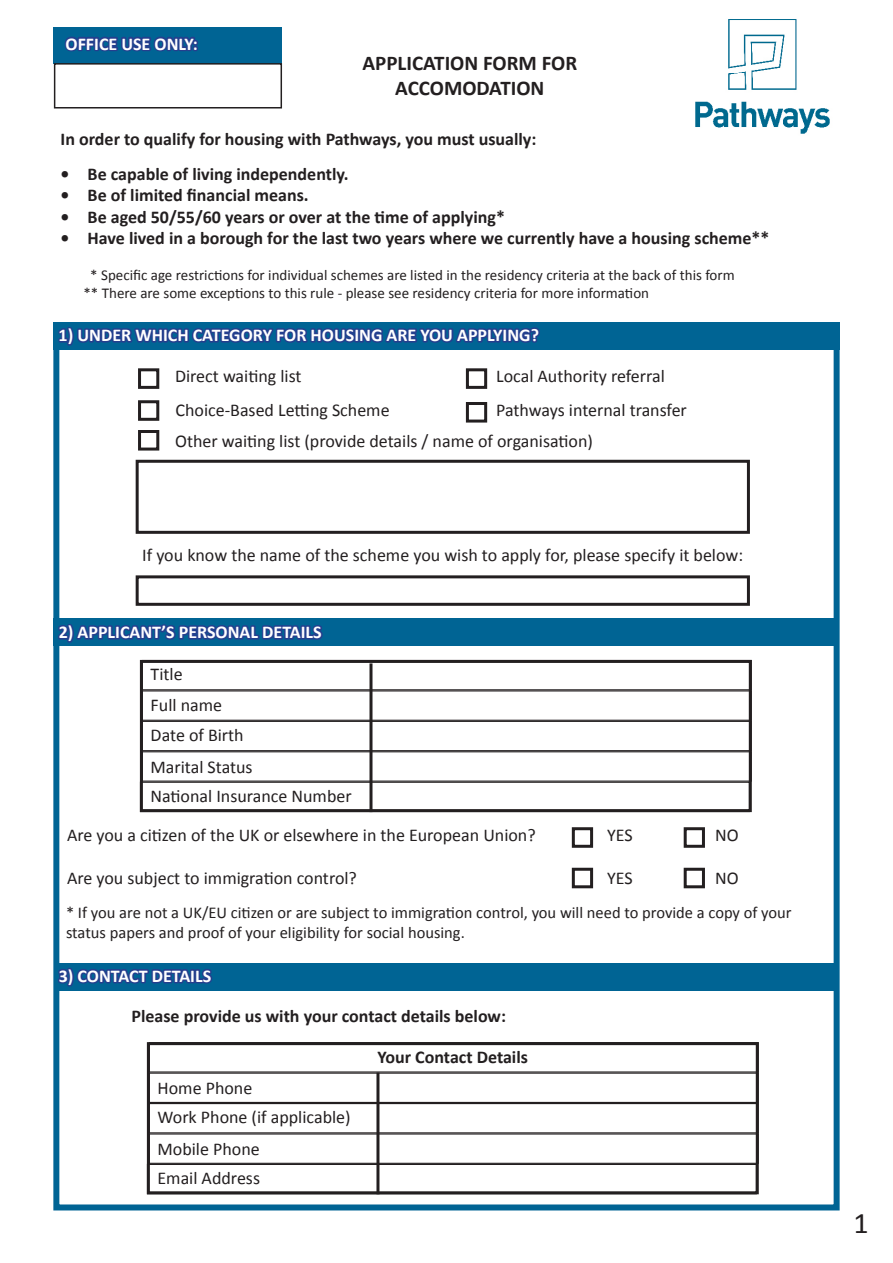
<style>
.page{position:relative;width:893px;height:1263px;background:#fff}
.page>*{position:absolute;margin:0;border:0;box-sizing:border-box;transform-origin:0 0}
.t1{font:30px "Calibri";color:#231f20}
.t2{font:700 21px "Calibri";color:#231f20}
.t3{font:18px "Calibri";color:#231f20}
.t4{font:700 18px "Calibri";color:#231f20}
.t5{font:700 18px "Calibri";color:#fff}
.t6{font:16.5px/19.8px "Calibri";color:#231f20}
.t7{font:15px "Calibri";color:#231f20}
</style>
<div class="page">
<div style="left:53px;top:330px;width:787px;height:880px;border:6px solid #006494"></div>
<div style="left:54px;top:322px;width:786px;height:28px;background:#006494"></div>
<svg style="left:57px;top:327px;width:485px;height:167px"></svg>
<img style="left:695px;top:19px;width:135px;height:115px">
<div style="left:54px;top:27px;width:228px;height:36px;background:#006494"></div>
<div style="left:54px;top:63px;width:228px;height:45px;border:2px solid #231f20"></div>
<svg style="left:64px;top:36px;width:134px;height:16px"></svg>
<div style="left:54px;top:618px;width:783px;height:28px;background:#006494"></div>
<svg style="left:55px;top:609px;width:268px;height:40px"></svg>
<div style="left:138px;top:368px;width:21px;height:21px;border:3px solid #231f20"></div>
<div style="left:138px;top:400px;width:21px;height:21px;border:3px solid #231f20"></div>
<div style="left:138px;top:430px;width:21px;height:21px;border:3px solid #231f20"></div>
<div style="left:466px;top:368px;width:21px;height:21px;border:3px solid #231f20"></div>
<div style="left:466px;top:402px;width:21px;height:21px;border:3px solid #231f20"></div>
<hr style="left:369px;top:663px;width:3px;height:149px;background:#231f20">
<div style="left:55px;top:963px;width:783px;height:28px;background:#006494"></div>
<svg style="left:56px;top:953px;width:156px;height:40px"></svg>
<div style="left:136px;top:460px;width:614px;height:74px;border:3px solid #231f20"></div>
<div style="left:140px;top:660px;width:612px;height:152px;border:3px solid #231f20"></div>
<div style="left:142px;top:751px;width:610px;height:31px;border:1px solid #231f20"></div>
<div style="left:142px;top:660px;width:610px;height:30px;border:1px solid #231f20"></div>
<div style="left:142px;top:690px;width:610px;height:31px;border:1px solid #231f20"></div>
<div style="left:142px;top:721px;width:610px;height:30px;border:1px solid #231f20"></div>
<div style="left:140px;top:782px;width:610px;height:30px;border:1px solid #231f20"></div>
<div style="left:572px;top:868px;width:21px;height:20px;border:3px solid #231f20"></div>
<div style="left:572px;top:827px;width:21px;height:21px;border:3px solid #231f20"></div>
<div style="left:684px;top:868px;width:21px;height:20px;border:3px solid #231f20"></div>
<div style="left:684px;top:827px;width:21px;height:21px;border:3px solid #231f20"></div>
<hr style="left:376px;top:1072px;width:3px;height:122px;background:#231f20">
<div style="left:147px;top:1042px;width:612px;height:152px;border:3px solid #231f20"></div>
<div style="left:149px;top:1133px;width:610px;height:31px;border:1px solid #231f20"></div>
<div style="left:149px;top:1042px;width:610px;height:30px;border:1px solid #231f20"></div>
<div style="left:149px;top:1072px;width:610px;height:31px;border:1px solid #231f20"></div>
<div style="left:149px;top:1103px;width:610px;height:30px;border:1px solid #231f20"></div>
<div style="left:147px;top:1164px;width:610px;height:30px;border:1px solid #231f20"></div>
<div style="left:136px;top:575px;width:614px;height:31px;border:3px solid #231f20"></div>
<p class="t5" style="left:66px;top:32px;width:134px">OFFICE USE ONLY:</p>
<p class="t2" style="left:362px;top:49px;width:216px">APPLICATION FORM FOR</p>
<p class="t2" style="left:395px;top:75px;width:151px">ACCOMODATION</p>
<p class="t4" style="left:61px;top:128px;width:477px">In order to qualify for housing with Pathways, you must usually:</p>
<p class="t4" style="left:61px;top:162px;width:290px">• Be capable of living independently.</p>
<p class="t4" style="left:61px;top:184px;width:250px">• Be of limited financial means.</p>
<p class="t4" style="left:61px;top:205px;width:446px">• Be aged 50/55/60 years or over at the time of applying*</p>
<p class="t4" style="left:61px;top:227px;width:710px">• Have lived in a borough for the last two years where we currently have a housing scheme**</p>
<p class="t7" style="left:90px;top:265px;width:646px">* Specific age restrictions for individual schemes are listed in the residency criteria at the back of this form</p>
<p class="t7" style="left:84px;top:283px;width:567px">** There are some exceptions to this rule - please see residency criteria for more information</p>
<p class="t5" style="left:59px;top:324px;width:482px">1) UNDER WHICH CATEGORY FOR HOUSING ARE YOU APPLYING?</p>
<p class="t3" style="left:175px;top:364px;width:128px">Direct waiting list</p>
<p class="t3" style="left:496px;top:364px;width:170px">Local Authority referral</p>
<p class="t3" style="left:496px;top:398px;width:192px">Pathways internal transfer</p>
<p class="t3" style="left:175px;top:430px;width:419px">Other waiting list (provide details / name of organisation)</p>
<p class="t3" style="left:175px;top:398px;width:216px">Choice-Based Letting Scheme</p>
<p class="t3" style="left:142px;top:543px;width:602px">If you know the name of the scheme you wish to apply for, please specify it below:</p>
<p class="t5" style="left:59px;top:621px;width:264px">2) APPLICANT’S PERSONAL DETAILS</p>
<p class="t3" style="left:151px;top:662px;width:34px">Title</p>
<p class="t3" style="left:151px;top:693px;width:73px">Full name</p>
<p class="t3" style="left:151px;top:723px;width:95px">Date of Birth</p>
<p class="t3" style="left:151px;top:755px;width:104px">Marital Status</p>
<p class="t3" style="left:151px;top:785px;width:203px">National Insurance Number</p>
<p class="t3" style="left:67px;top:823px;width:470px">Are you a citizen of the UK or elsewhere in the European Union?</p>
<p class="t3" style="left:607px;top:823px;width:27px">YES</p>
<p class="t3" style="left:715px;top:823px;width:25px">NO</p>
<p class="t3" style="left:67px;top:866px;width:291px">Are you subject to immigration control?</p>
<p class="t3" style="left:607px;top:866px;width:27px">YES</p>
<p class="t3" style="left:715px;top:866px;width:25px">NO</p>
<p class="t6" style="left:66px;top:903px;width:727px">* If you are not a UK/EU citizen or are subject to immigration control, you will need to provide a copy of your status papers and proof of your eligibility for social housing.</p>
<p class="t5" style="left:59px;top:964px;width:154px">3) CONTACT DETAILS</p>
<p class="t4" style="left:132px;top:1005px;width:376px">Please provide us with your contact details below:</p>
<p class="t3" style="left:158px;top:1076px;width:96px">Home Phone</p>
<p class="t3" style="left:158px;top:1105px;width:195px">Work Phone (if applicable)</p>
<p class="t3" style="left:158px;top:1137px;width:104px">Mobile Phone</p>
<p class="t3" style="left:158px;top:1167px;width:104px">Email Address</p>
<p class="t4" style="left:377px;top:1045px;width:152px">Your Contact Details</p>
<p class="t1" style="left:853px;top:1204px;width:17px">1</p>
</div>
